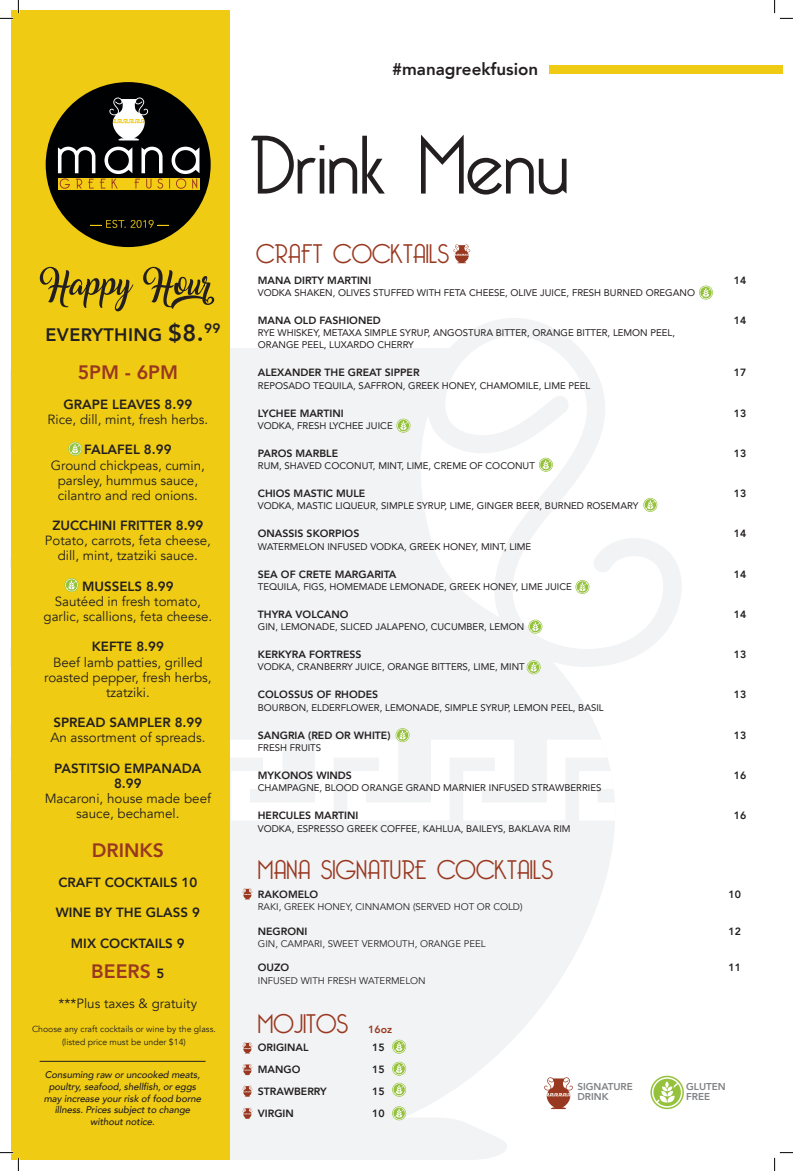
<style>
.page{position:relative;width:793px;height:1171px;background:#fff}
.page>*{position:absolute;margin:0;border:0;box-sizing:border-box;transform-origin:0 0}
.t1{font:300 26.25px "Bellerose";color:#993820}
.t2{font:800 19.43px "Avenir";color:#993820}
.t3{font:800 18.03px "Avenir";letter-spacing:.02em;color:#231f20}
.t4{font:800 16.97px "Avenir";color:#231f20}
.t5{font:13.3px/15.1px "Avenir";color:#231f20;text-align:center}
.t6{font:800 13.3px/15.1px "Avenir";color:#231f20;text-align:center}
.t7{font:800 10.5px "Avenir";color:#231f20}
.t8{font:800 10.5px "Avenir";color:#993820}
.t9{font:800 9.89px/9.9px "Avenir";color:#808285}
.t10{font:italic 500 9.71px/11.6px "Avenir";letter-spacing:-.01em;color:#231f20;text-align:center}
.t11{font:9.62px/12.2px "Avenir";color:#231f20}
.t12{font:9.62px "Avenir";color:#231f20}
.t13{font:8.75px/13.1px "Avenir";color:#231f20;text-align:center}
.s1{font-size:23.36px}
.s2{font-size:13.3px;color:#231f20}
</style>
<div class="page">
<svg style="left:229px;top:312px;width:455px;height:848px;fill:#f2f3f4"></svg>
<svg style="left:607px;top:770px;width:8px;height:50px"></svg>
<svg style="left:229px;top:739px;width:378px;height:81px"></svg>
<div style="left:10px;top:10px;width:219px;height:1150px;background:#efcc13"></div>
<svg style="left:39px;top:266px;width:175px;height:46px"></svg>
<hr style="left:40px;top:1061px;width:166px;height:1px;background:#231f20">
<svg style="left:68px;top:442px;width:14px;height:14px"></svg>
<svg style="left:69px;top:442px;width:12px;height:13px"></svg>
<svg style="left:65px;top:578px;width:14px;height:14px"></svg>
<svg style="left:65px;top:579px;width:13px;height:12px"></svg>
<div style="left:46px;top:82px;width:165px;height:165px;background:#000103;border-radius:50%"></div>
<div style="left:58px;top:178px;width:141px;height:12px;background:#f2cd13"></div>
<svg style="left:109px;top:97px;width:39px;height:43px"></svg>
<svg style="left:90px;top:220px;width:79px;height:8px"></svg>
<svg style="left:58px;top:147px;width:105px;height:42px"></svg>
<svg style="left:169px;top:147px;width:30px;height:42px"></svg>
<svg style="left:242px;top:888px;width:10px;height:11px"></svg>
<svg style="left:453px;top:244px;width:17px;height:19px"></svg>
<div style="left:549px;top:66px;width:233px;height:8px;background:#efcc13"></div>
<svg style="left:251px;top:135px;width:315px;height:60px"></svg>
<svg style="left:650px;top:1075px;width:34px;height:34px"></svg>
<svg style="left:652px;top:1077px;width:30px;height:30px"></svg>
<svg style="left:544px;top:1077px;width:29px;height:32px"></svg>
<svg style="left:699px;top:286px;width:14px;height:14px"></svg>
<svg style="left:699px;top:286px;width:13px;height:13px"></svg>
<svg style="left:396px;top:419px;width:14px;height:14px"></svg>
<svg style="left:397px;top:419px;width:13px;height:13px"></svg>
<svg style="left:539px;top:458px;width:14px;height:14px"></svg>
<svg style="left:539px;top:458px;width:13px;height:13px"></svg>
<svg style="left:643px;top:498px;width:14px;height:14px"></svg>
<svg style="left:644px;top:498px;width:12px;height:13px"></svg>
<svg style="left:575px;top:580px;width:14px;height:14px"></svg>
<svg style="left:576px;top:581px;width:13px;height:12px"></svg>
<svg style="left:529px;top:620px;width:13px;height:13px"></svg>
<svg style="left:527px;top:661px;width:13px;height:12px"></svg>
<svg style="left:396px;top:729px;width:13px;height:12px"></svg>
<svg style="left:242px;top:1042px;width:10px;height:11px"></svg>
<svg style="left:242px;top:1064px;width:10px;height:11px"></svg>
<svg style="left:242px;top:1085px;width:10px;height:11px"></svg>
<svg style="left:242px;top:1108px;width:10px;height:11px"></svg>
<svg style="left:392px;top:1039px;width:14px;height:14px"></svg>
<svg style="left:393px;top:1040px;width:12px;height:13px"></svg>
<svg style="left:393px;top:1062px;width:12px;height:13px"></svg>
<svg style="left:393px;top:1083px;width:12px;height:13px"></svg>
<svg style="left:392px;top:1106px;width:14px;height:14px"></svg>
<svg style="left:393px;top:1107px;width:12px;height:12px"></svg>
<svg style="left:0;top:0;width:19px;height:19px"></svg>
<svg style="left:0;top:1151px;width:19px;height:20px"></svg>
<svg style="left:774px;top:0;width:19px;height:19px"></svg>
<svg style="left:774px;top:1152px;width:19px;height:19px"></svg>
<h3 class="t4" style="left:392px;top:56px;width:148px">#managreekfusion</h3>
<h3 class="t3" style="left:46px;top:321px;width:177px">EVERYTHING <span class="s1">$8.</span><sup>99</sup></h3>
<h2 class="t2" style="left:78px;top:357px;width:102px">5PM - 6PM</h2>
<h3 class="t6" style="left:63px;top:397px;width:130px">GRAPE LEAVES 8.99</h3>
<h3 class="t5" style="left:48px;top:412px;width:162px">Rice, dill, mint, fresh herbs.</h3>
<h3 class="t6" style="left:84px;top:442px;width:89px">FALAFEL 8.99</h3>
<h3 class="t5" style="left:51px;top:458px;width:156px">Ground chickpeas, cumin, parsley, hummus sauce, cilantro and red onions.</h3>
<h3 class="t6" style="left:52px;top:518px;width:153px">ZUCCHINI FRITTER 8.99</h3>
<h3 class="t5" style="left:45px;top:533px;width:167px">Potato, carrots, feta cheese, dill, mint, tzatziki sauce.</h3>
<h3 class="t6" style="left:82px;top:578px;width:93px">MUSSELS 8.99</h3>
<h3 class="t5" style="left:44px;top:594px;width:170px">Sautéed in fresh tomato, garlic, scallions, feta cheese.</h3>
<h3 class="t6" style="left:92px;top:639px;width:74px">KEFTE 8.99</h3>
<h3 class="t5" style="left:44px;top:654px;width:169px">Beef lamb patties, grilled roasted pepper, fresh herbs, tzatziki.</h3>
<h3 class="t6" style="left:53px;top:715px;width:150px">SPREAD SAMPLER 8.99</h3>
<h3 class="t5" style="left:50px;top:730px;width:157px">An assortment of spreads.</h3>
<h3 class="t6" style="left:54px;top:760px;width:149px">PASTITSIO EMPANADA<br>8.99</h3>
<h3 class="t5" style="left:45px;top:791px;width:168px">Macaroni, house made beef sauce, bechamel.</h3>
<h2 class="t2" style="left:92px;top:835px;width:74px">DRINKS</h2>
<h3 class="t6" style="left:58px;top:875px;width:140px">CRAFT COCKTAILS 10</h3>
<h3 class="t6" style="left:56px;top:905px;width:146px">WINE BY THE GLASS 9</h3>
<h3 class="t6" style="left:71px;top:935px;width:115px">MIX COCKTAILS 9</h3>
<h2 class="t2" style="left:91px;top:956px;width:75px">BEERS <span class="s2">5</span></h2>
<h3 class="t5" style="left:59px;top:996px;width:140px">***Plus taxes &amp; gratuity</h3>
<p class="t13" style="left:32px;top:1022px;width:185px">Choose any craft cocktails or wine by the glass. (listed price must be under $14)</p>
<p class="t10" style="left:44px;top:1069px;width:159px">Consuming raw or uncooked meats, poultry, seafood, shellfish, or eggs may increase your risk of food borne illness. Prices subject to change without notice.</p>
<h1 class="t1" style="left:256px;top:239px;width:195px">CRAFT COCKTAILS</h1>
<p class="t7" style="left:258px;top:272px;width:115px">MANA DIRTY MARTINI</p>
<p class="t7" style="left:734px;top:272px;width:14px">14</p>
<p class="t11" style="left:258px;top:286px;width:439px">VODKA SHAKEN, OLIVES STUFFED WITH FETA CHEESE, OLIVE JUICE, FRESH BURNED OREGANO</p>
<p class="t7" style="left:258px;top:312px;width:124px">MANA OLD FASHIONED</p>
<p class="t7" style="left:734px;top:312px;width:14px">14</p>
<p class="t11" style="left:258px;top:326px;width:419px">RYE WHISKEY, METAXA SIMPLE SYRUP, ANGOSTURA BITTER, ORANGE BITTER, LEMON PEEL,<br>ORANGE PEEL, LUXARDO CHERRY</p>
<p class="t7" style="left:258px;top:365px;width:163px">ALEXANDER THE GREAT SIPPER</p>
<p class="t7" style="left:734px;top:365px;width:14px">17</p>
<p class="t11" style="left:258px;top:379px;width:334px">REPOSADO TEQUILA, SAFFRON, GREEK HONEY, CHAMOMILE, LIME PEEL</p>
<p class="t7" style="left:258px;top:405px;width:87px">LYCHEE MARTINI</p>
<p class="t7" style="left:734px;top:405px;width:14px">13</p>
<p class="t11" style="left:258px;top:419px;width:136px">VODKA, FRESH LYCHEE JUICE</p>
<p class="t7" style="left:258px;top:445px;width:82px">PAROS MARBLE</p>
<p class="t7" style="left:734px;top:445px;width:14px">13</p>
<p class="t11" style="left:258px;top:459px;width:279px">RUM, SHAVED COCONUT, MINT, LIME, CREME OF COCONUT</p>
<p class="t7" style="left:258px;top:485px;width:109px">CHIOS MASTIC MULE</p>
<p class="t7" style="left:734px;top:485px;width:14px">13</p>
<p class="t11" style="left:258px;top:500px;width:382px">VODKA, MASTIC LIQUEUR, SIMPLE SYRUP, LIME, GINGER BEER, BURNED ROSEMARY</p>
<p class="t7" style="left:258px;top:526px;width:103px">ONASSIS SKORPIOS</p>
<p class="t7" style="left:734px;top:526px;width:14px">14</p>
<p class="t11" style="left:258px;top:540px;width:275px">WATERMELON INFUSED VODKA, GREEK HONEY, MINT, LIME</p>
<p class="t7" style="left:258px;top:566px;width:140px">SEA OF CRETE MARGARITA</p>
<p class="t7" style="left:734px;top:566px;width:14px">14</p>
<p class="t11" style="left:258px;top:580px;width:315px">TEQUILA, FIGS, HOMEMADE LEMONADE, GREEK HONEY, LIME JUICE</p>
<p class="t7" style="left:258px;top:606px;width:92px">THYRA VOLCANO</p>
<p class="t7" style="left:734px;top:606px;width:14px">14</p>
<p class="t11" style="left:258px;top:620px;width:268px">GIN, LEMONADE, SLICED JALAPENO, CUCUMBER, LEMON</p>
<p class="t7" style="left:258px;top:646px;width:105px">KERKYRA FORTRESS</p>
<p class="t7" style="left:734px;top:646px;width:14px">13</p>
<p class="t11" style="left:258px;top:661px;width:268px">VODKA, CRANBERRY JUICE, ORANGE BITTERS, LIME, MINT</p>
<p class="t7" style="left:258px;top:687px;width:122px">COLOSSUS OF RHODES</p>
<p class="t7" style="left:734px;top:687px;width:14px">13</p>
<p class="t11" style="left:258px;top:701px;width:347px">BOURBON, ELDERFLOWER, LEMONADE, SIMPLE SYRUP, LEMON PEEL, BASIL</p>
<p class="t7" style="left:258px;top:727px;width:134px">SANGRIA (RED OR WHITE)</p>
<p class="t7" style="left:734px;top:727px;width:14px">13</p>
<p class="t11" style="left:258px;top:741px;width:65px">FRESH FRUITS</p>
<p class="t7" style="left:258px;top:767px;width:96px">MYKONOS WINDS</p>
<p class="t7" style="left:734px;top:767px;width:14px">16</p>
<p class="t11" style="left:258px;top:781px;width:345px">CHAMPAGNE, BLOOD ORANGE GRAND MARNIER INFUSED STRAWBERRIES</p>
<p class="t7" style="left:258px;top:807px;width:102px">HERCULES MARTINI</p>
<p class="t7" style="left:734px;top:807px;width:14px">16</p>
<p class="t11" style="left:258px;top:822px;width:314px">VODKA, ESPRESSO GREEK COFFEE, KAHLUA, BAILEYS, BAKLAVA RIM</p>
<h1 class="t1" style="left:258px;top:854px;width:297px">MANA SIGNATURE COCKTAILS</h1>
<p class="t7" style="left:258px;top:886px;width:62px">RAKOMELO</p>
<p class="t7" style="left:728px;top:886px;width:14px">10</p>
<p class="t12" style="left:258px;top:901px;width:266px">RAKI, GREEK HONEY, CINNAMON (SERVED HOT OR COLD)</p>
<p class="t7" style="left:258px;top:923px;width:51px">NEGRONI</p>
<p class="t7" style="left:728px;top:923px;width:14px">12</p>
<p class="t12" style="left:258px;top:938px;width:229px">GIN, CAMPARI, SWEET VERMOUTH, ORANGE PEEL</p>
<p class="t7" style="left:258px;top:959px;width:33px">OUZO</p>
<p class="t7" style="left:728px;top:959px;width:14px">11</p>
<p class="t12" style="left:258px;top:974px;width:169px">INFUSED WITH FRESH WATERMELON</p>
<h1 class="t1" style="left:258px;top:1008px;width:92px">MOJITOS</h1>
<p class="t8" style="left:368px;top:1021px;width:25px">16oz</p>
<p class="t7" style="left:258px;top:1039px;width:52px">ORIGINAL</p>
<p class="t7" style="left:372px;top:1039px;width:14px">15</p>
<p class="t7" style="left:258px;top:1061px;width:44px">MANGO</p>
<p class="t7" style="left:372px;top:1061px;width:14px">15</p>
<p class="t7" style="left:258px;top:1083px;width:70px">STRAWBERRY</p>
<p class="t7" style="left:372px;top:1083px;width:14px">15</p>
<p class="t7" style="left:258px;top:1105px;width:37px">VIRGIN</p>
<p class="t7" style="left:372px;top:1105px;width:14px">10</p>
<p class="t9" style="left:577px;top:1081px;width:57px">SIGNATURE<br>DRINK</p>
<p class="t9" style="left:686px;top:1081px;width:41px">GLUTEN<br>FREE</p>
</div>
